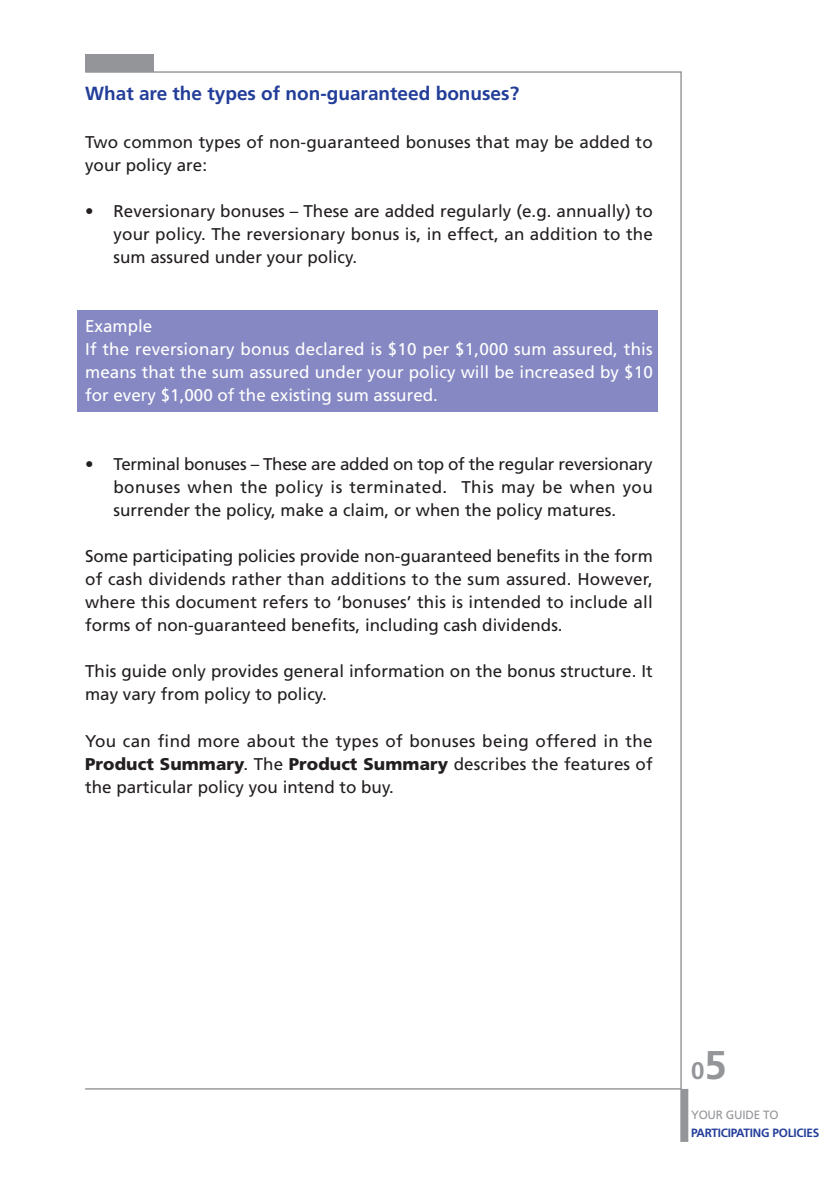
<style>
.page{position:relative;width:840px;height:1191px;background:#fff}
.page>*{position:absolute;margin:0;border:0;box-sizing:border-box;transform-origin:0 0}
.t1{font:700 24px "Frutiger";color:#939598}
.t2{font:700 19px "Frutiger";color:#233e99}
.t3{font:17px/23px "Frutiger";color:#231f20;text-align:justify}
.t4{font:17px/23px "Frutiger";letter-spacing:.005em;color:#fff}
.t5{font:700 12px "Frutiger";letter-spacing:-.02em;color:#233e99}
.t6{font:12px "Frutiger";letter-spacing:-.02em;color:#939598}
.s1{font-weight:900}
.s2{font-size:40px}
</style>
<div class="page">
<div style="left:78px;top:310px;width:579px;height:102px;background:#8588c2"></div>
<div style="left:85px;top:54px;width:68px;height:17px;background:#939598"></div>
<div style="left:680px;top:1088px;width:8px;height:53px;background:#939598"></div>
<p class="t2" style="left:85px;top:86px;width:435px">What are the types of non-guaranteed bonuses?</p>
<p class="t3" style="left:85px;top:132px;width:569px">Two common types of non-guaranteed bonuses that may be added to your policy are:</p>
<p class="t3" style="left:113px;top:201px;width:540px;text-indent:-28px">• Reversionary bonuses – These are added regularly (e.g. annually) to your policy. The reversionary bonus is, in effect, an addition to the sum assured under your policy.</p>
<p class="t4" style="left:85px;top:316px;width:569px">Example<br>If the reversionary bonus declared is $10 per $1,000 sum assured, this means that the sum assured under your policy will be increased by $10 for every $1,000 of the existing sum assured.</p>
<p class="t3" style="left:113px;top:454px;width:540px;text-indent:-28px">• Terminal bonuses – These are added on top of the regular reversionary bonuses when the policy is terminated. This may be when you surrender the policy, make a claim, or when the policy matures.</p>
<p class="t3" style="left:85px;top:546px;width:569px">Some participating policies provide non-guaranteed benefits in the form of cash dividends rather than additions to the sum assured. However, where this document refers to ‘bonuses’ this is intended to include all forms of non-guaranteed benefits, including cash dividends.</p>
<p class="t3" style="left:85px;top:661px;width:569px">This guide only provides general information on the bonus structure. It may vary from policy to policy.</p>
<p class="t3" style="left:85px;top:730px;width:569px">You can find more about the types of bonuses being offered in the <span class="s1">Product Summary</span>. The <span class="s1">Product Summary</span> describes the features of the particular policy you intend to buy.</p>
<h1 class="t1" style="left:690px;top:1060px;width:37px">0<span class="s2">5</span></h1>
<p class="t6" style="left:690px;top:1110px;width:89px">YOUR GUIDE TO</p>
<p class="t5" style="left:690px;top:1128px;width:130px">PARTICIPATING POLICIES</p>
</div>
